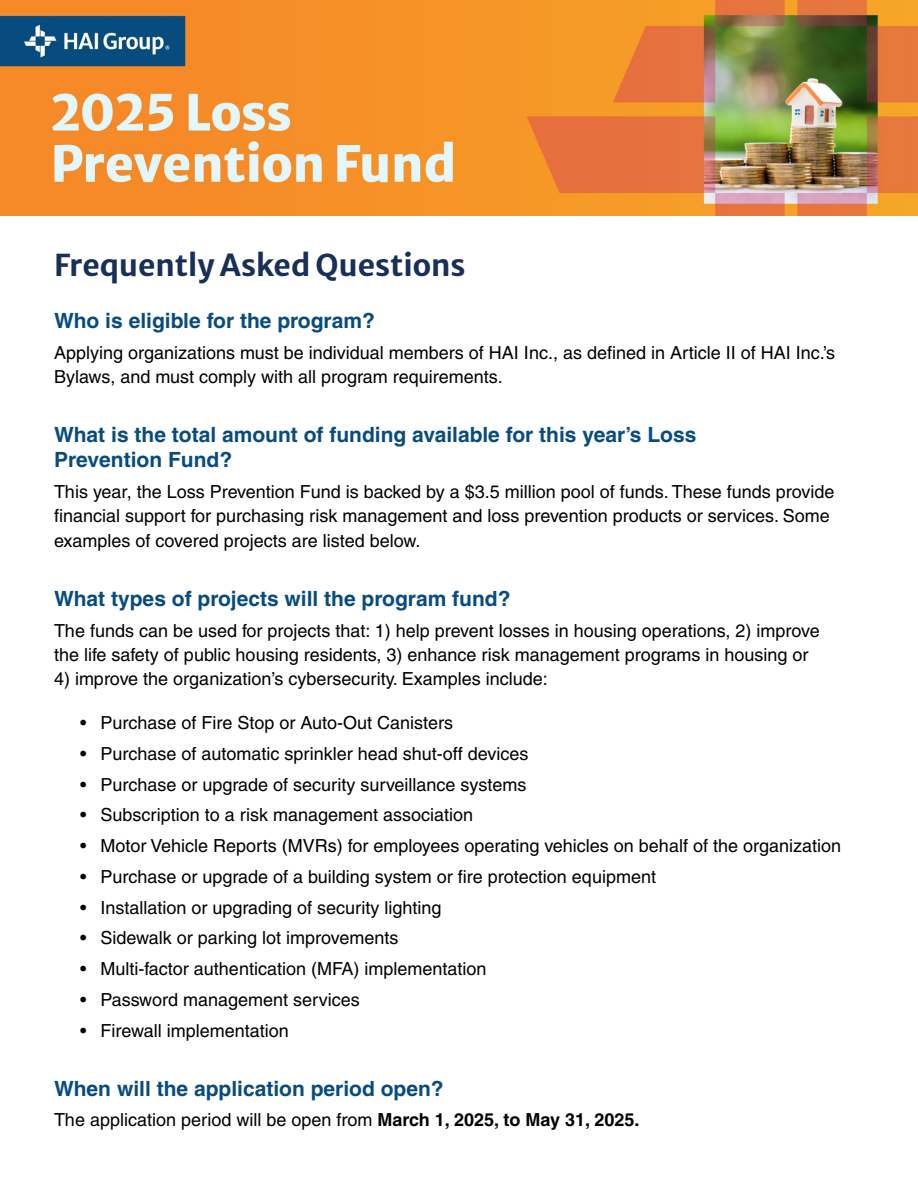
<style>
.page{position:relative;width:918px;height:1188px;background:#fff}
.page>*{position:absolute;margin:0;border:0;box-sizing:border-box;transform-origin:0 0}
.t1{font:30px "Merriweather Sans";color:#182f59}
.t2{font:700 21px/25.2px "Helvetica LT Pro";color:#084c7f}
.t3{font:18px/24px "Helvetica LT Pro";color:#000}
.s1{font-weight:700}
</style>
<div class="page">
<img style="left:0;top:0;width:918px;height:216px">
<h1 class="t1" style="left:54px;top:239px;width:413px">Frequently Asked Questions</h1>
<p class="t2" style="left:54px;top:308px;width:323px">Who is eligible for the program?</p>
<p class="t3" style="left:54px;top:341px;width:783px">Applying organizations must be individual members of HAI Inc., as defined in Article II of HAI Inc.’s<br>Bylaws, and must comply with all program requirements.</p>
<p class="t2" style="left:54px;top:422px;width:644px">What is the total amount of funding available for this year’s Loss<br>Prevention Fund?</p>
<p class="t3" style="left:54px;top:479px;width:782px;line-height:24.6px">This year, the Loss Prevention Fund is backed by a $3.5 million pool of funds. These funds provide financial support for purchasing risk management and loss prevention products or services. Some examples of covered projects are listed below.</p>
<p class="t2" style="left:54px;top:586px;width:458px">What types of projects will the program fund?</p>
<p class="t3" style="left:54px;top:619px;width:767px">The funds can be used for projects that: 1) help prevent losses in housing operations, 2) improve the life safety of public housing residents, 3) enhance risk management programs in housing or</p>
<p class="t3" style="left:54px;top:667px;width:495px">4) improve the organization’s cybersecurity. Examples include:</p>
<p class="t3" style="left:80px;top:711px;width:374px">• Purchase of Fire Stop or Auto-Out Canisters</p>
<p class="t3" style="left:80px;top:741px;width:450px">• Purchase of automatic sprinkler head shut-off devices</p>
<p class="t3" style="left:80px;top:772px;width:448px">• Purchase or upgrade of security surveillance systems</p>
<p class="t3" style="left:80px;top:803px;width:394px">• Subscription to a risk management association</p>
<p class="t3" style="left:80px;top:834px;width:762px">• Motor Vehicle Reports (MVRs) for employees operating vehicles on behalf of the organization</p>
<p class="t3" style="left:80px;top:864px;width:577px">• Purchase or upgrade of a building system or fire protection equipment</p>
<p class="t3" style="left:80px;top:895px;width:363px">• Installation or upgrading of security lighting</p>
<p class="t3" style="left:80px;top:926px;width:320px">• Sidewalk or parking lot improvements</p>
<p class="t3" style="left:80px;top:957px;width:408px">• Multi-factor authentication (MFA) implementation</p>
<p class="t3" style="left:80px;top:987px;width:281px">• Password management services</p>
<p class="t3" style="left:80px;top:1018px;width:210px">• Firewall implementation</p>
<p class="t2" style="left:54px;top:1076px;width:391px">When will the application period open?</p>
<p class="t3" style="left:54px;top:1108px;width:587px">The application period will be open from <span class="s1">March 1, 2025, to May 31, 2025.</span></p>
</div>
